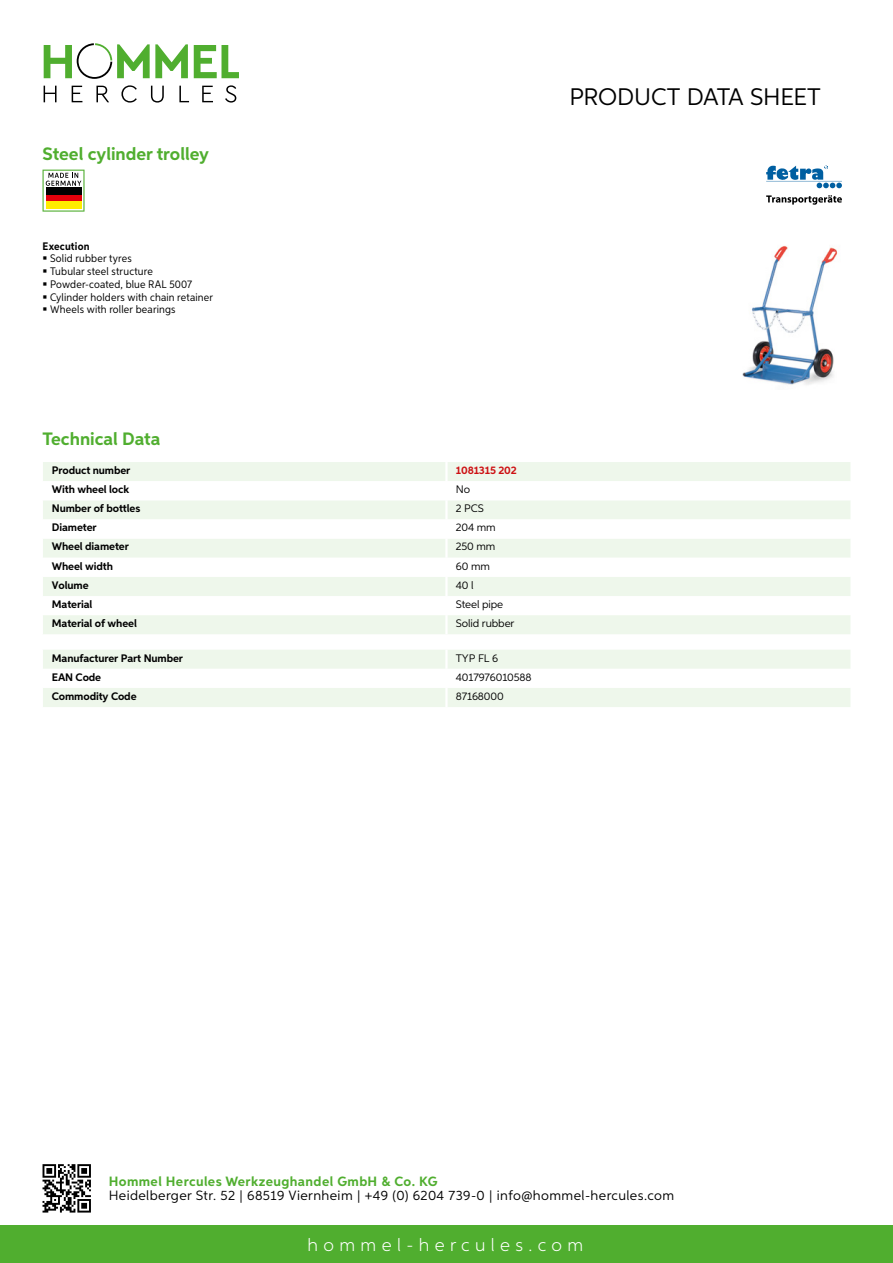
<style>
.page{position:relative;width:893px;height:1263px;background:#fff}
.page>*{position:absolute;margin:0;border:0;box-sizing:border-box;transform-origin:0 0}
.t1{font:24px "Aspira";letter-spacing:-.01em;color:#000}
.t2{font:700 18px "Aspira";color:#50ae2f}
.t3{font:300 18px "Aspira";letter-spacing:.3em;color:#fff}
.t4{font:13.5px "Aspira";letter-spacing:.03em;color:#000}
.t5{font:700 13.5px "Aspira";letter-spacing:.03em;color:#50ae2f}
.t6{font:700 10.95px "Aspira";letter-spacing:-.01em;color:#000}
.t7{font:10.95px/12.8px "Aspira Nar";letter-spacing:.015em;color:#000}
.t8{font:10.95px "Aspira";letter-spacing:-.01em;color:#000}
.t9{font:700 10.95px "Aspira";letter-spacing:-.01em;color:#cd1013}
.t10{font:700 10.95px "Aspira Nar";letter-spacing:.015em;color:#000}
</style>
<div class="page">
<div style="left:0;top:1226px;width:893px;height:37px;background:#50ae2f"></div>
<svg style="left:43px;top:1164px;width:48px;height:48px"></svg>
<svg style="left:194px;top:45px;width:45px;height:33px"></svg>
<svg style="left:44px;top:43px;width:144px;height:36px"></svg>
<svg style="left:44px;top:86px;width:13px;height:16px"></svg>
<svg style="left:72px;top:86px;width:10px;height:16px"></svg>
<svg style="left:96px;top:86px;width:13px;height:16px"></svg>
<svg style="left:121px;top:85px;width:16px;height:18px"></svg>
<svg style="left:151px;top:86px;width:13px;height:17px"></svg>
<svg style="left:179px;top:86px;width:10px;height:16px"></svg>
<svg style="left:202px;top:86px;width:11px;height:16px"></svg>
<svg style="left:225px;top:85px;width:11px;height:18px"></svg>
<div style="left:43px;top:462px;width:807px;height:172px;background:#eef7eb"></div>
<svg style="left:43px;top:481px;width:807px;height:134px"></svg>
<hr style="left:445px;top:462px;width:3px;height:19px;background:#fff">
<hr style="left:445px;top:481px;width:3px;height:19px;background:#fff">
<hr style="left:445px;top:500px;width:3px;height:19px;background:#fff">
<hr style="left:445px;top:519px;width:3px;height:20px;background:#fff">
<hr style="left:445px;top:539px;width:3px;height:19px;background:#fff">
<hr style="left:445px;top:558px;width:3px;height:19px;background:#fff">
<hr style="left:445px;top:577px;width:3px;height:19px;background:#fff">
<hr style="left:445px;top:596px;width:3px;height:19px;background:#fff">
<hr style="left:445px;top:615px;width:3px;height:19px;background:#fff">
<svg style="left:43px;top:650px;width:807px;height:57px"></svg>
<hr style="left:445px;top:688px;width:3px;height:19px;background:#fff">
<svg style="left:43px;top:170px;width:42px;height:42px"></svg>
<div style="left:46px;top:194px;width:35px;height:7px;background:#e3000b"></div>
<div style="left:46px;top:188px;width:35px;height:7px;background:#000"></div>
<div style="left:46px;top:201px;width:35px;height:7px;background:#ffed00"></div>
<img style="left:742px;top:245px;width:96px;height:140px">
<svg style="left:766px;top:166px;width:76px;height:22px"></svg>
<svg style="left:766px;top:195px;width:76px;height:10px"></svg>
<h2 class="t2" style="left:43px;top:142px;width:168px">Steel cylinder trolley</h2>
<p class="t10" style="left:43px;top:239px;width:49px">Execution</p>
<p class="t7" style="left:50px;top:252px;width:164px">Solid rubber tyres<br>Tubular steel structure<br>Powder-coated, blue RAL 5007<br>Cylinder holders with chain retainer<br>Wheels with roller bearings</p>
<h1 class="t1" style="left:569px;top:82px;width:253px">Product data sh eet</h1>
<h2 class="t2" style="left:43px;top:428px;width:120px">Technical Data</h2>
<p class="t6" style="left:52px;top:463px;width:80px">Product number</p>
<p class="t9" style="left:456px;top:463px;width:63px">1081315 202</p>
<p class="t6" style="left:52px;top:483px;width:79px">With wheel lock</p>
<p class="t8" style="left:456px;top:483px;width:16px">No</p>
<p class="t6" style="left:52px;top:502px;width:90px">Number of bottles</p>
<p class="t8" style="left:456px;top:502px;width:29px">2 PCS</p>
<p class="t6" style="left:52px;top:521px;width:46px">Diameter</p>
<p class="t8" style="left:456px;top:521px;width:41px">204 mm</p>
<p class="t6" style="left:52px;top:540px;width:79px">Wheel diameter</p>
<p class="t8" style="left:456px;top:540px;width:41px">250 mm</p>
<p class="t6" style="left:52px;top:559px;width:63px">Wheel width</p>
<p class="t8" style="left:456px;top:559px;width:36px">60 mm</p>
<p class="t6" style="left:52px;top:578px;width:38px">Volume</p>
<p class="t8" style="left:456px;top:578px;width:19px">40 l</p>
<p class="t6" style="left:52px;top:597px;width:42px">Material</p>
<p class="t8" style="left:456px;top:597px;width:49px">Steel pipe</p>
<p class="t6" style="left:52px;top:616px;width:86px">Material of wheel</p>
<p class="t8" style="left:456px;top:617px;width:60px">Solid rubber</p>
<p class="t6" style="left:52px;top:651px;width:133px">Manufacturer Part Number</p>
<p class="t8" style="left:456px;top:651px;width:44px">TYP FL 6</p>
<p class="t6" style="left:52px;top:670px;width:51px">EAN Code</p>
<p class="t8" style="left:456px;top:670px;width:77px">4017976010588</p>
<p class="t6" style="left:52px;top:689px;width:86px">Commodity Code</p>
<p class="t8" style="left:456px;top:689px;width:49px">87168000</p>
<p class="t5" style="left:109px;top:1172px;width:330px">Hommel Hercules Werkzeughandel GmbH &amp; Co. KG</p>
<p class="t4" style="left:109px;top:1187px;width:567px">Heidelberger Str. 52 | 68519 Viernheim | +49 (0) 6204 739-0 | info@hommel-hercules.com</p>
<h2 class="t3" style="left:307px;top:1234px;width:277px">hommel-hercules.com</h2>
</div>
